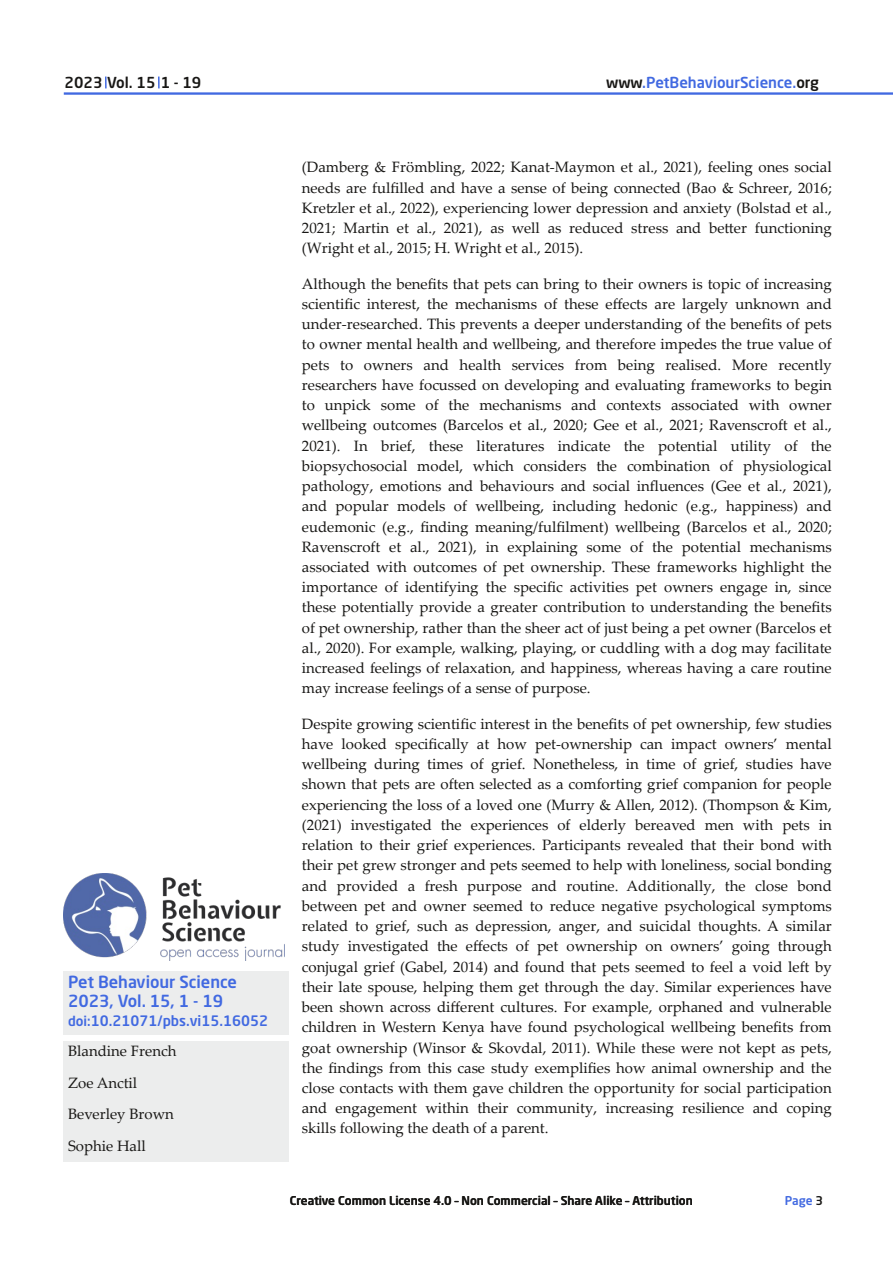
<style>
.page{position:relative;width:893px;height:1263px;background:#fff}
.page>*{position:absolute;margin:0;border:0;box-sizing:border-box;transform-origin:0 0}
.t1{font:500 16.5px/18.8px "Neo Sans Std";letter-spacing:-.005em;color:#4169e1}
.t2{font:15px/20.2px "Palatino Linotype";color:#181715;text-align:justify}
.t3{font:500 15px "Neo Sans Std";letter-spacing:-.005em;color:#4169e1}
.t4{font:500 15px "Neo Sans Std";color:#181715}
.t5{font:500 14.25px "Neo Sans Std";color:#4169e1}
.t6{font:500 12px "Neo Sans Std";color:#181715}
.t7{font:500 12px "Neo Sans Std";color:#4169e1}
.s1{color:#181715}
.s2{font-size:13.5px}
</style>
<div class="page">
<hr style="left:64px;top:92px;width:829px;height:3px;background:#4169e1">
<svg style="left:105px;top:77px;width:2px;height:11px"></svg>
<svg style="left:158px;top:77px;width:2px;height:11px"></svg>
<div style="left:64px;top:1041px;width:225px;height:120px;background:#eceded"></div>
<img style="left:64px;top:873px;width:221px;height:87px">
<div style="left:64px;top:971px;width:225px;height:64px;background:#eceded"></div>
<p class="t4" style="left:65px;top:76px;width:138px">2023 Vol. 15 1 - 19</p>
<p class="t3" style="left:606px;top:77px;width:214px"><span class="s1">www</span>.PetBehaviourScience.<span class="s1">org</span></p>
<p class="t1" style="left:68px;top:974px;width:170px">Pet Behaviour Science<br>2023, Vol. 15, 1 - 19</p>
<p class="t5" style="left:68px;top:1014px;width:202px"><span class="s2">doi:</span>10.21071/pbs.vi15.16052</p>
<p class="t2" style="left:68px;top:1037px;width:110px;line-height:31.5px;text-align:left">Blandine French<br>Zoe Anctil<br>Beverley Brown<br>Sophie Hall</p>
<p class="t2" style="left:302px;top:159px;width:531px">(Damberg &amp; Frömbling, 2022; Kanat‑Maymon et al., 2021), feeling ones social needs are fulfilled and have a sense of being connected (Bao &amp; Schreer, 2016; Kretzler et al., 2022), experiencing lower depression and anxiety (Bolstad et al., 2021; Martin et al., 2021), as well as reduced stress and better functioning (Wright et al., 2015; H. Wright et al., 2015).</p>
<p class="t2" style="left:302px;top:275px;width:531px">Although the benefits that pets can bring to their owners is topic of increasing scientific interest, the mechanisms of these effects are largely unknown and under‑researched. This prevents a deeper understanding of the benefits of pets to owner mental health and wellbeing, and therefore impedes the true value of pets to owners and health services from being realised. More recently researchers have focussed on developing and evaluating frameworks to begin to unpick some of the mechanisms and contexts associated with owner wellbeing outcomes (Barcelos et al., 2020; Gee et al., 2021; Ravenscroft et al., 2021). In brief, these literatures indicate the potential utility of the biopsychosocial model, which considers the combination of physiological pathology, emotions and behaviours and social influences (Gee et al., 2021), and popular models of wellbeing, including hedonic (e.g., happiness) and eudemonic (e.g., finding meaning/fulfilment) wellbeing (Barcelos et al., 2020; Ravenscroft et al., 2021), in explaining some of the potential mechanisms associated with outcomes of pet ownership. These frameworks highlight the importance of identifying the specific activities pet owners engage in, since these potentially provide a greater contribution to understanding the benefits of pet ownership, rather than the sheer act of just being a pet owner (Barcelos et al., 2020). For example, walking, playing, or cuddling with a dog may facilitate increased feelings of relaxation, and happiness, whereas having a care routine may increase feelings of a sense of purpose.</p>
<p class="t2" style="left:302px;top:715px;width:531px">Despite growing scientific interest in the benefits of pet ownership, few studies have looked specifically at how pet‑ownership can impact owners’ mental wellbeing during times of grief. Nonetheless, in time of grief, studies have shown that pets are often selected as a comforting grief companion for people experiencing the loss of a loved one (Murry &amp; Allen, 2012). (Thompson &amp; Kim, (2021) investigated the experiences of elderly bereaved men with pets in relation to their grief experiences. Participants revealed that their bond with their pet grew stronger and pets seemed to help with loneliness, social bonding and provided a fresh purpose and routine. Additionally, the close bond between pet and owner seemed to reduce negative psychological symptoms related to grief, such as depression, anger, and suicidal thoughts. A similar study investigated the effects of pet ownership on owners’ going through conjugal grief (Gabel, 2014) and found that pets seemed to feel a void left by their late spouse, helping them get through the day. Similar experiences have been shown across different cultures. For example, orphaned and vulnerable children in Western Kenya have found psychological wellbeing benefits from goat ownership (Winsor &amp; Skovdal, 2011). While these were not kept as pets, the findings from this case study exemplifies how animal ownership and the close contacts with them gave children the opportunity for social participation and engagement within their community, increasing resilience and coping skills following the death of a parent.</p>
<p class="t6" style="left:290px;top:1196px;width:404px">Creative Common License 4.0 – Non Commercial – Share Alike – Attribution</p>
<p class="t7" style="left:785px;top:1196px;width:40px">Page <span class="s1">3</span></p>
</div>
